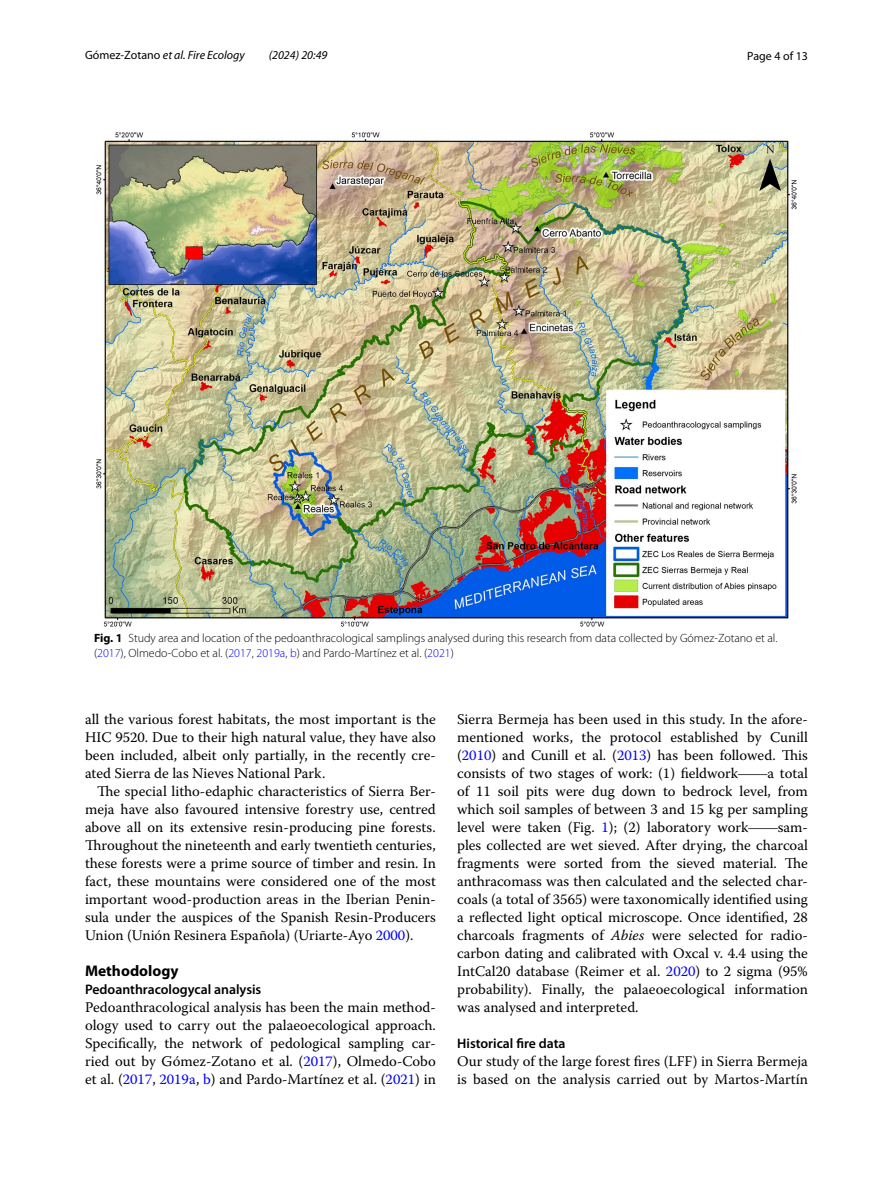
<style>
.page{position:relative;width:893px;height:1187px;background:#fff}
.page>*{position:absolute;margin:0;border:0;box-sizing:border-box;transform-origin:0 0}
.t1{font:700 15.45px "Myriad Pro";color:#000}
.t2{font:14.7px/18px "Warnock Pro";color:#000;text-align:justify}
.t3{font:600 13.8px "Myriad Pro";color:#000}
.t4{font:300 12px/15px "Myriad Pro";color:#000}
.t5{font:italic 12px "Myriad Pro";color:#000}
.t6{font:12px "Myriad Pro";color:#000}
.s1{font-style:normal}
.s2{font-weight:700}
.s3{color:#00f}
.s4{font-family:"STIX Math"}
.s5{font-style:italic}
</style>
<div class="page">
<img style="left:96px;top:133px;width:701px;height:493px">
<p class="t5" style="left:85px;top:48px;width:161px"><span class="s1">Gómez‑Zotano</span> et al. Fire Ecology</p>
<p class="t5" style="left:269px;top:48px;width:60px">(2024) 20:49</p>
<p class="t6" style="left:747px;top:48px;width:62px">Page 4 of 13</p>
<p class="t4" style="left:94px;top:630px;width:685px"><span class="s2">Fig. 1</span> Study area and location of the pedoanthracological samplings analysed during this research from data collected by Gómez-Zotano et al. (<span class="s3">2017</span>), Olmedo-Cobo et al. (<span class="s3">2017</span>, <span class="s3">2019a</span>, <span class="s3">b</span>) and Pardo-Martínez et al. (<span class="s3">2021</span>)</p>
<p class="t2" style="left:85px;top:710px;width:352px">all the various forest habitats, the most important is the HIC 9520. Due to their high natural value, they have also been included, albeit only partially, in the recently cre&shy;ated Sierra de las Nieves National Park.</p>
<p class="t2" style="left:85px;top:782px;width:352px;text-indent:12px">The special litho-edaphic characteristics of Sierra Ber&shy;meja have also favoured intensive forestry use, centred above all on its extensive resin-producing pine forests.<br>Throughout the nineteenth and early twentieth centuries, these forests were a prime source of timber and resin. In fact, these mountains were considered one of the most important wood-production areas in the Iberian Penin&shy;sula under the auspices of the Spanish Resin-Producers Union (Unión Resinera Española) (Uriarte-Ayo <span class="s3">2000</span>).</p>
<p class="t1" style="left:85px;top:960px;width:95px">Methodology</p>
<p class="t3" style="left:85px;top:980px;width:178px">Pedoanthracologycal analysis</p>
<p class="t2" style="left:85px;top:998px;width:352px">Pedoanthracological analysis has been the main method&shy;ology used to carry out the palaeoecological approach.<br>Specifically, the network of pedological sampling car&shy;ried out by Gómez-Zotano et al. (<span class="s3">2017</span>), Olmedo-Cobo et al. (<span class="s3">2017</span>, <span class="s3">2019a</span>, <span class="s3">b</span>) and Pardo-Martínez et al. (<span class="s3">2021</span>) in</p>
<p class="t2" style="left:457px;top:710px;width:352px">Sierra Bermeja has been used in this study. In the afore&shy;mentioned works, the protocol established by Cunill (<span class="s3">2010</span>) and Cunill et al. (<span class="s3">2013</span>) has been followed. This consists of two stages of work: (1) fieldwork<span class="s4">―</span>a total of 11 soil pits were dug down to bedrock level, from which soil samples of between 3 and 15 kg per sampling level were taken (Fig. <span class="s3">1</span>); (2) laboratory work<span class="s4">―</span>sam&shy;ples collected are wet sieved. After drying, the charcoal fragments were sorted from the sieved material. The anthracomass was then calculated and the selected char&shy;coals (a total of 3565) were taxonomically identified using a reflected light optical microscope. Once identified, 28 charcoals fragments of <span class="s5">Abies</span> were selected for radio&shy;carbon dating and calibrated with Oxcal v. 4.4 using the IntCal20 database (Reimer et al. <span class="s3">2020</span>) to 2 sigma (95% probability). Finally, the palaeoecological information was analysed and interpreted.</p>
<p class="t3" style="left:457px;top:1034px;width:110px">Historical fire data</p>
<p class="t2" style="left:457px;top:1052px;width:352px">Our study of the large forest fires (LFF) in Sierra Bermeja is based on the analysis carried out by Martos-Martín</p>
</div>
